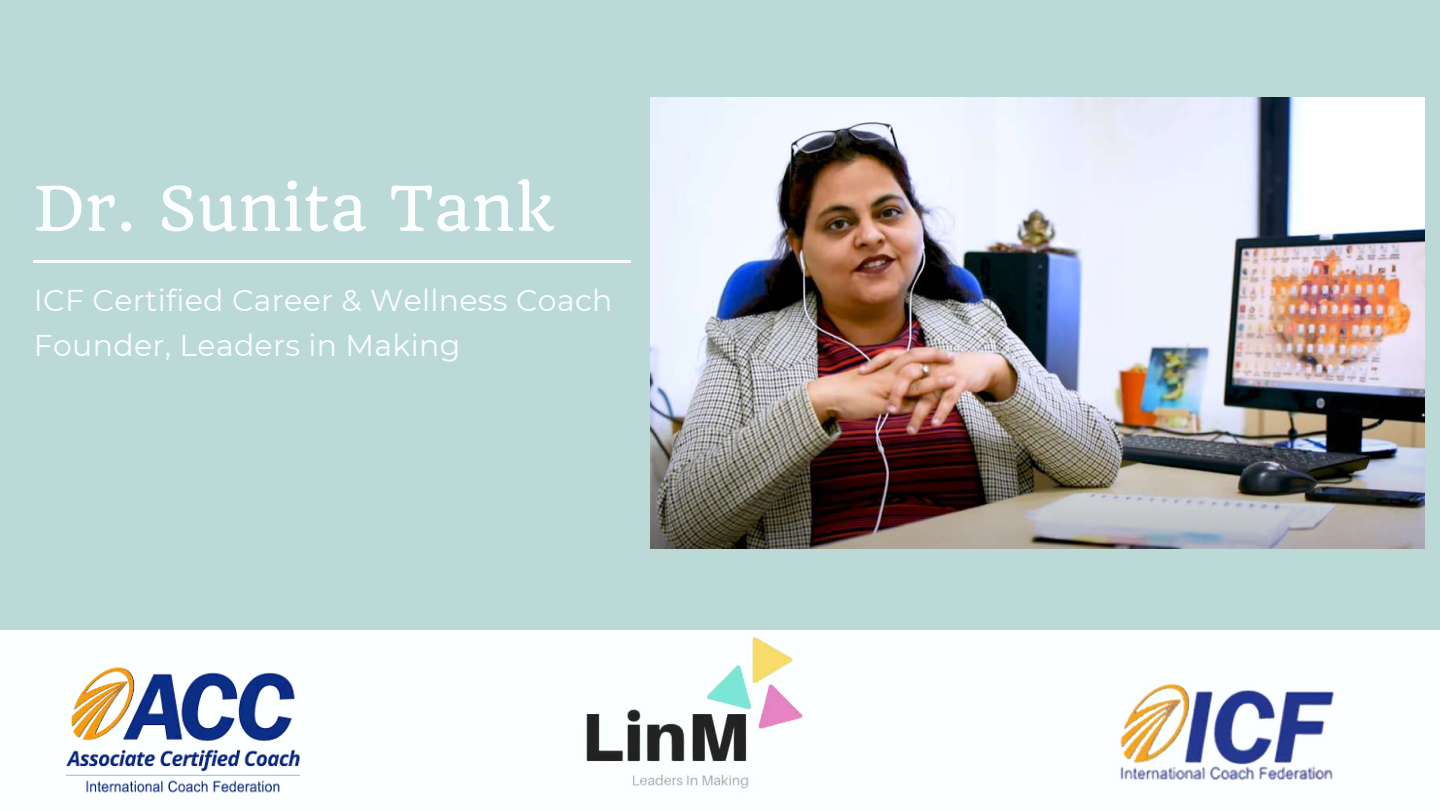
<style>
.page{position:relative;width:1440px;height:810px;background:#bbd9d7}
.page>*{position:absolute;margin:0;border:0;box-sizing:border-box;transform-origin:0 0}
.t1{font:300 66px "Open Sans";color:#fbffff}
.t2{font:60px "Quando";letter-spacing:.01em;color:#fbffff}
.t3{font:30px/45px "Montserrat";letter-spacing:.01em;color:#fbffff}
</style>
<div class="page">
<div style="left:0;top:631px;width:1440px;height:179px;background:#fbffff"></div>
<img style="left:66px;top:667px;width:235px;height:126px">
<img style="left:493px;top:630px;width:378px;height:159px">
<img style="left:1081px;top:630px;width:315px;height:150px">
<img style="left:650px;top:98px;width:775px;height:451px">
<h2 class="t2" style="left:34px;top:171px;width:521px">Dr. Sunita Tank</h2>
<h1 class="t1" style="left:34px;top:184px;width:598px">______________________</h1>
<p class="t3" style="left:34px;top:278px;width:580px">ICF Certified Career &amp; Wellness Coach<br>Founder, Leaders in Making</p>
</div>
